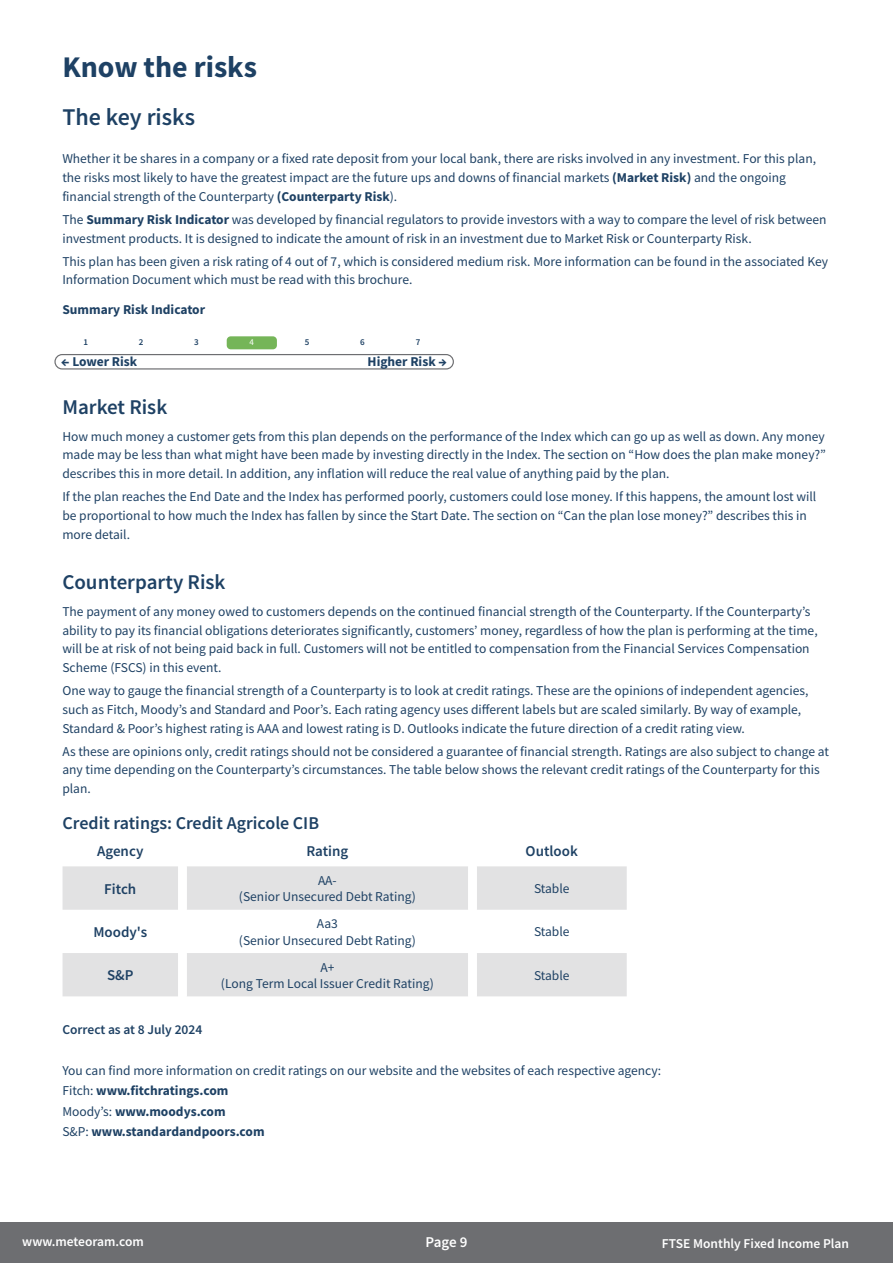
<style>
.page{position:relative;width:893px;height:1263px;background:#fff}
.page>*{position:absolute;margin:0;border:0;box-sizing:border-box;transform-origin:0 0}
.t1{font:700 30px "Source Sans Pro";color:#1e4164}
.t2{font:600 24px "Source Sans Pro";color:#1e4164}
.t3{font:600 21px "Source Sans Pro";color:#1e4164}
.t4{font:600 18px "Source Sans Pro";color:#1e4164}
.t5{font:600 15px "Source Sans Pro";color:#1e4164}
.t6{font:600 15px "Source Sans Pro";color:#fff}
.t7{font:13.5px/18.8px "Source Sans Pro";color:#1e4164}
.t8{font:600 13.5px "Source Sans Pro";color:#fff}
.t9{font:700 13.5px "Source Sans Pro";color:#1e4164}
.t10{font:600 13.5px "Source Sans Pro";color:#1e4164}
.t11{font:600 9px "Source Sans Pro";color:#1e4164}
.t12{font:9px "Source Sans Pro";color:#fff}
.s1{font-weight:700}
</style>
<div class="page">
<div style="left:0;top:1223px;width:893px;height:40px;background:#6d6e71"></div>
<div style="left:227px;top:336px;width:50px;height:13px;background:#75b558;border-radius:4px"></div>
<div style="left:54px;top:354px;width:400px;height:15px;border:1px solid #6d6e71;border-radius:7px"></div>
<svg style="left:63px;top:866px;width:564px;height:130px;fill:#e2e2e3"></svg>
<svg style="left:178px;top:866px;width:299px;height:130px"></svg>
<h1 class="t1" style="left:62px;top:47px;width:196px">Know the risks</h1>
<h2 class="t2" style="left:62px;top:101px;width:134px">The key risks</h2>
<p class="t7" style="left:62px;top:149px;width:755px">Whether it be shares in a company or a fixed rate deposit from your local bank, there are risks involved in any investment. For this plan, the risks most likely to have the greatest impact are the future ups and downs of financial markets <span class="s1">(Market Risk)</span> and the ongoing financial strength of the Counterparty <span class="s1">(Counterparty Risk</span>).</p>
<p class="t7" style="left:62px;top:210px;width:766px">The <span class="s1">Summary Risk Indicator</span> was developed by financial regulators to provide investors with a way to compare the level of risk between investment products. It is designed to indicate the amount of risk in an investment due to Market Risk or Counterparty Risk.</p>
<p class="t7" style="left:62px;top:252px;width:767px">This plan has been given a risk rating of 4 out of 7, which is considered medium risk. More information can be found in the associated Key<br>Information Document which must be read with this brochure.</p>
<p class="t9" style="left:62px;top:300px;width:144px">Summary Risk Indicator</p>
<p class="t11" style="left:83px;top:336px;width:6px">1</p>
<p class="t11" style="left:139px;top:336px;width:6px">2</p>
<p class="t11" style="left:194px;top:336px;width:6px">3</p>
<p class="t12" style="left:250px;top:336px;width:6px">4</p>
<p class="t11" style="left:305px;top:336px;width:6px">5</p>
<p class="t11" style="left:360px;top:336px;width:6px">6</p>
<p class="t11" style="left:416px;top:336px;width:6px">7</p>
<p class="t9" style="left:61px;top:352px;width:78px">← Lower Risk</p>
<p class="t9" style="left:368px;top:352px;width:81px">Higher Risk →</p>
<h3 class="t3" style="left:62px;top:393px;width:106px">Market Risk</h3>
<p class="t7" style="left:62px;top:427px;width:765px;text-align:justify">How much money a customer gets from this plan depends on the performance of the Index which can go up as well as down. Any money made may be less than what might have been made by investing directly in the Index. The section on “How does the plan make money?” describes this in more detail. In addition, any inflation will reduce the real value of anything paid by the plan.</p>
<p class="t7" style="left:62px;top:487px;width:755px">If the plan reaches the End Date and the Index has performed poorly, customers could lose money. If this happens, the amount lost will be proportional to how much the Index has fallen by since the Start Date. The section on “Can the plan lose money?” describes this in more detail.</p>
<h3 class="t3" style="left:62px;top:568px;width:165px">Counterparty Risk</h3>
<p class="t7" style="left:62px;top:602px;width:757px">The payment of any money owed to customers depends on the continued financial strength of the Counterparty. If the Counterparty’s ability to pay its financial obligations deteriorates significantly, customers’ money, regardless of how the plan is performing at the time, will be at risk of not being paid back in full. Customers will not be entitled to compensation from the Financial Services Compensation Scheme (FSCS) in this event.</p>
<p class="t7" style="left:62px;top:681px;width:748px">One way to gauge the financial strength of a Counterparty is to look at credit ratings. These are the opinions of independent agencies, such as Fitch, Moody’s and Standard and Poor’s. Each rating agency uses different labels but are scaled similarly. By way of example,<br>Standard &amp; Poor’s highest rating is AAA and lowest rating is D. Outlooks indicate the future direction of a credit rating view.</p>
<p class="t7" style="left:62px;top:742px;width:768px">As these are opinions only, credit ratings should not be considered a guarantee of financial strength. Ratings are also subject to change at any time depending on the Counterparty’s circumstances. The table below shows the relevant credit ratings of the Counterparty for this plan.</p>
<h3 class="t4" style="left:63px;top:811px;width:258px">Credit ratings: Credit Agricole CIB</h3>
<p class="t5" style="left:97px;top:841px;width:48px">Agency</p>
<p class="t5" style="left:306px;top:841px;width:43px">Rating</p>
<p class="t5" style="left:526px;top:841px;width:54px">Outlook</p>
<p class="t5" style="left:104px;top:879px;width:34px">Fitch</p>
<p class="t7" style="left:239px;top:872px;width:178px;line-height:16.2px;text-align:center">AA-<br>(Senior Unsecured Debt Rating)</p>
<p class="t7" style="left:534px;top:879px;width:37px">Stable</p>
<p class="t5" style="left:93px;top:922px;width:55px">Moody's</p>
<p class="t7" style="left:239px;top:916px;width:178px;line-height:16.2px;text-align:center">Aa3<br>(Senior Unsecured Debt Rating)</p>
<p class="t7" style="left:534px;top:922px;width:37px">Stable</p>
<p class="t5" style="left:107px;top:965px;width:28px">S&amp;P</p>
<p class="t7" style="left:221px;top:959px;width:214px;line-height:16.2px;text-align:center">A+<br>(Long Term Local Issuer Credit Rating)</p>
<p class="t7" style="left:534px;top:966px;width:37px">Stable</p>
<p class="t10" style="left:62px;top:1020px;width:141px">Correct as at 8 July 2024</p>
<p class="t7" style="left:62px;top:1060px;width:600px;line-height:20.4px">You can find more information on credit ratings on our website and the websites of each respective agency:<br>Fitch: <span class="s1">www.fitchratings.com<br></span>Moody’s: <span class="s1">www.moodys.com<br></span>S&amp;P: <span class="s1">www.standardandpoors.com</span></p>
<p class="t8" style="left:22px;top:1232px;width:123px">www.meteoram.com</p>
<p class="t6" style="left:426px;top:1232px;width:43px">Page 9</p>
<p class="t8" style="left:662px;top:1235px;width:189px">FTSE Monthly Fixed Income Plan</p>
</div>
